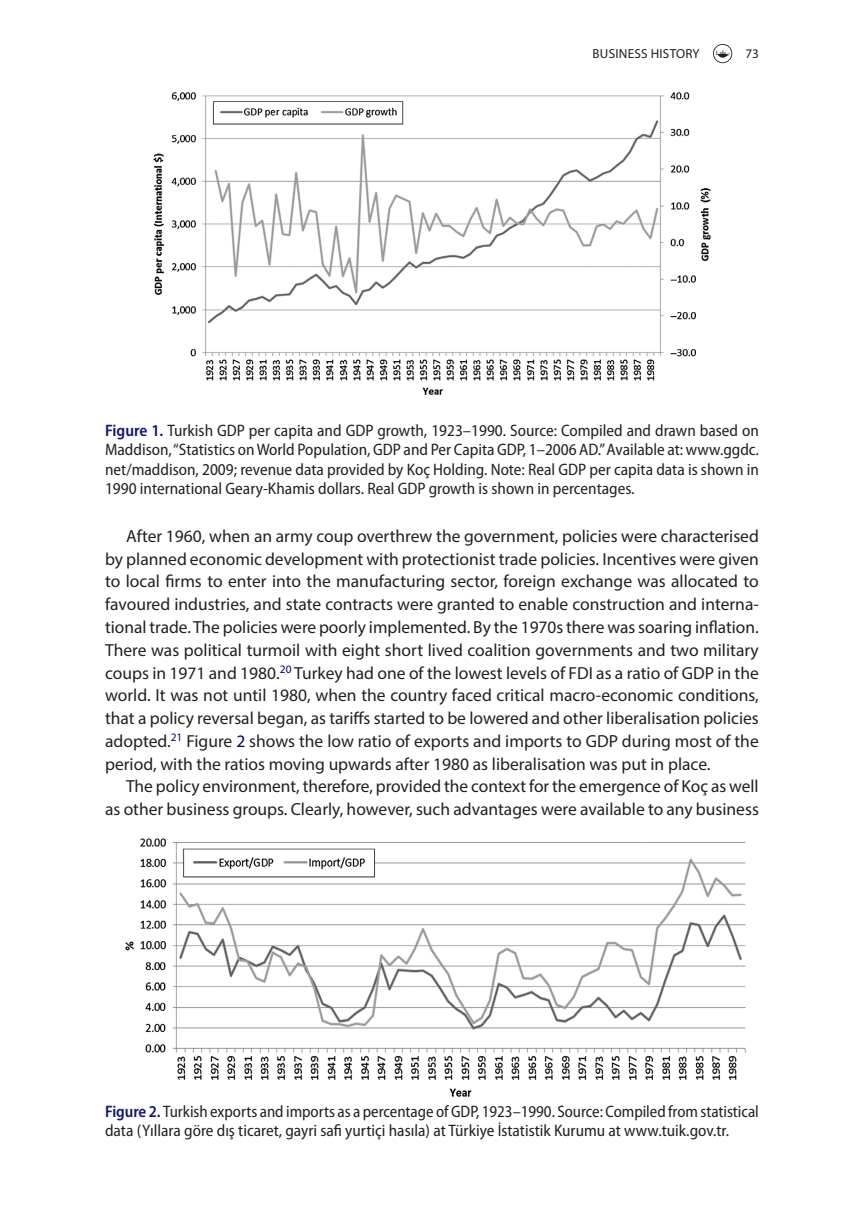
<style>
.page{position:relative;width:864px;height:1231px;background:#fff}
.page>*{position:absolute;margin:0;border:0;box-sizing:border-box;transform-origin:0 0}
.t1{font:17.5px/22.8px "Myriad Pro";color:#231f20;text-align:justify}
.t2{font:semi-condensed 16.62px/19.2px "Myriad Pro";color:#231f20;text-align:justify}
.t3{font:13.12px "Myriad Pro";letter-spacing:.02em;color:#231f20}
.s1{font-weight:600;color:#10147e}
.s2{color:#000080}
</style>
<div class="page">
<svg style="left:713px;top:44px;width:19px;height:19px"></svg>
<img style="left:153px;top:92px;width:558px;height:303px">
<img style="left:125px;top:838px;width:621px;height:259px">
<p class="t3" style="left:592px;top:45px;width:43px">Business</p>
<p class="t3" style="left:650px;top:45px;width:50px">History</p>
<p class="t3" style="left:745px;top:45px;width:15px">73</p>
<p class="t2" style="left:105px;top:421px;width:655px"><span class="s1">Figure 1.</span> Turkish GDP per capita and GDP growth, 1923–1990. Source: Compiled and drawn based on Maddison, “Statistics on World Population, GDP and Per Capita GDP, 1–2006 AD.” Available at: www.ggdc. net/maddison, 2009; revenue data provided by Koç Holding. Note: Real GDP per capita data is shown in 1990 international Geary-Khamis dollars. Real GDP growth is shown in percentages.</p>
<p class="t1" style="left:105px;top:524px;width:655px;text-indent:21px">After 1960, when an army coup overthrew the government, policies were characterised by planned economic development with protectionist trade policies. Incentives were given to local firms to enter into the manufacturing sector, foreign exchange was allocated to favoured industries, and state contracts were granted to enable construction and interna&shy;tional trade. The policies were poorly implemented. By the 1970s there was soaring inflation.<br>There was political turmoil with eight short lived coalition governments and two military coups in 1971 and 1980.<sup>20</sup> Turkey had one of the lowest levels of FDI as a ratio of GDP in the world. It was not until 1980, when the country faced critical macro-economic conditions, that a policy reversal began, as tariffs started to be lowered and other liberalisation policies adopted.<sup>21</sup> Figure <span class="s2">2</span> shows the low ratio of exports and imports to GDP during most of the period, with the ratios moving upwards after 1980 as liberalisation was put in place.</p>
<p class="t1" style="left:105px;top:774px;width:655px;text-align:right">The policy environment, therefore, provided the context for the emergence of Koç as well<br>as other business groups. Clearly, however, such advantages were available to any business</p>
<p class="t2" style="left:105px;top:1102px;width:655px"><span class="s1">Figure 2.</span> Turkish exports and imports as a percentage of GDP, 1923–1990. Source: Compiled from statistical data (Yıllara göre dış ticaret, gayri safi yurtiçi hasıla) at Türkiye İstatistik Kurumu at www.tuik.gov.tr.</p>
</div>
